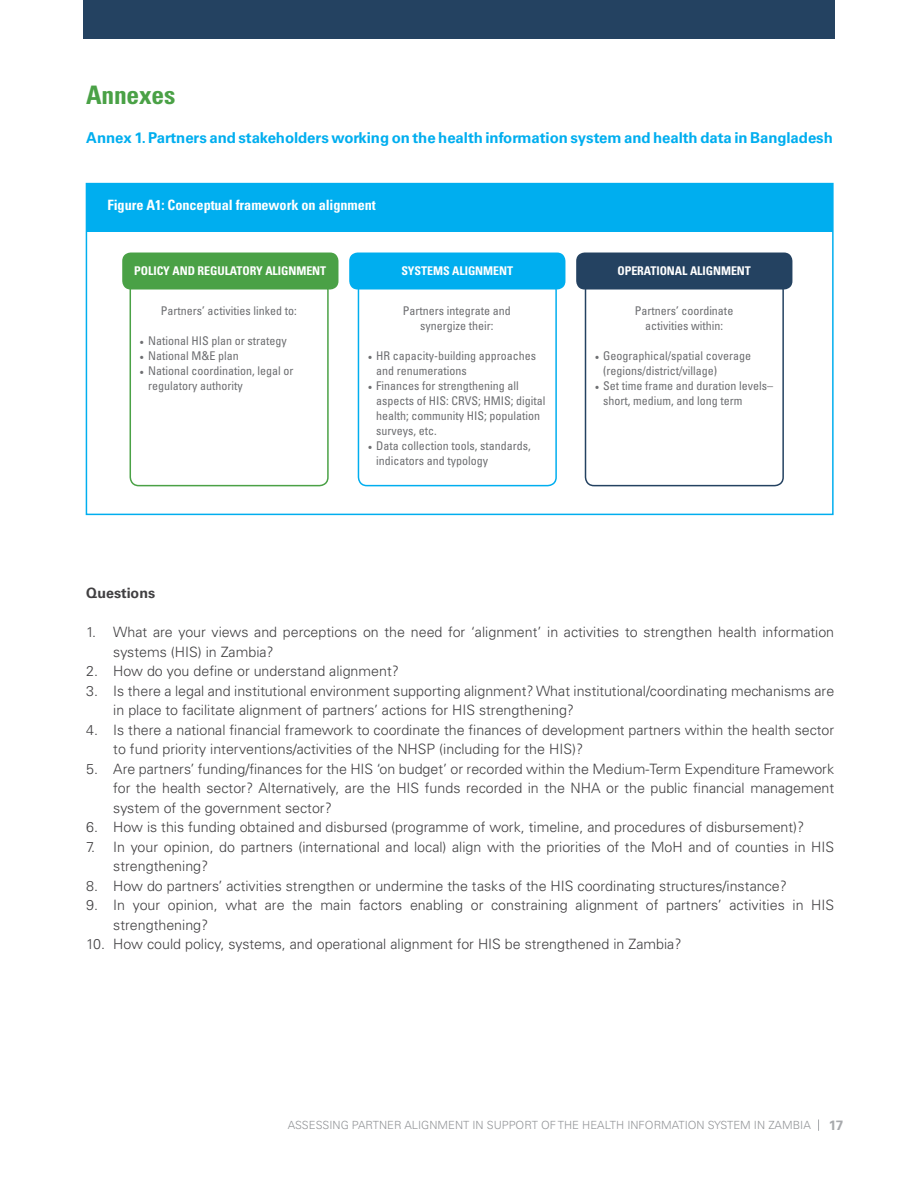
<style>
.page{position:relative;width:918px;height:1188px;background:#fff}
.page>*{position:absolute;margin:0;border:0;box-sizing:border-box;transform-origin:0 0}
.t1{font:700 condensed 25.5px "Univers LT Std";letter-spacing:-.01em;color:#4aa146}
.t2{font:700 15px "Univers LT Std";letter-spacing:-.005em;color:#00aeef}
.t3{font:300 14.25px/19.5px "Univers LT Std";color:#414042}
.t4{font:700 condensed 14.25px "Univers LT Std";letter-spacing:-.005em;color:#fff}
.t5{font:700 14.25px "Univers LT Std";color:#414042}
.t6{font:700 13.5px "Univers LT Std";color:#a7a9ac}
.t7{font:condensed 12px/15px "Univers LT Std";color:#6d6e71}
.t8{font:700 condensed 12px "Univers LT Std";letter-spacing:-.005em;color:#fff}
.t9{font:300 11.25px "Univers LT Std";color:#939598}
.s1{font-family:"Minion Pro";font-stretch:normal}
</style>
<div class="page">
<div style="left:83px;top:0;width:751px;height:38px;background:#244261"></div>
<div style="left:130px;top:281px;width:199px;height:205px;border:2px solid #4aa146;border-radius:9px"></div>
<div style="left:358px;top:281px;width:199px;height:205px;border:2px solid #00aeef;border-radius:9px"></div>
<div style="left:585px;top:281px;width:199px;height:205px;border:2px solid #244261;border-radius:9px"></div>
<div style="left:87px;top:184px;width:746px;height:48px;background:#00aeef"></div>
<div style="left:122px;top:253px;width:216px;height:37px;background:#4aa146;border-radius:9px"></div>
<div style="left:349px;top:253px;width:216px;height:37px;background:#00aeef;border-radius:9px"></div>
<div style="left:576px;top:253px;width:216px;height:37px;background:#244261;border-radius:9px"></div>
<h1 class="t1" style="left:86px;top:80px;width:91px">Annexes</h1>
<p class="t2" style="left:86px;top:129px;width:748px">Annex 1. Partners and stakeholders working on the health information system and health data in Bangladesh</p>
<p class="t4" style="left:107px;top:197px;width:270px">Figure A1: Conceptual framework on alignment</p>
<p class="t8" style="left:134px;top:264px;width:193px">POLICY AND REGULATORY ALIGNMENT</p>
<p class="t8" style="left:401px;top:264px;width:113px">SYSTEMS ALIGNMENT</p>
<p class="t8" style="left:617px;top:264px;width:135px">OPERATIONAL ALIGNMENT</p>
<p class="t7" style="left:161px;top:303px;width:137px">Partners’ activities linked to:</p>
<p class="t7" style="left:140px;top:333px;width:149px"><span class="s1">•</span> National HIS plan or strategy</p>
<p class="t7" style="left:140px;top:348px;width:101px"><span class="s1">•</span> National M&amp;E plan</p>
<p class="t7" style="left:148px;top:363px;width:147px;text-indent:-9px"><span class="s1">•</span> National coordination, legal or regulatory authority</p>
<p class="t7" style="left:403px;top:303px;width:109px;text-align:center">Partners integrate and synergize their:</p>
<p class="t7" style="left:376px;top:348px;width:161px;text-indent:-9px"><span class="s1">•</span> HR capacity-building approaches and renumerations</p>
<p class="t7" style="left:376px;top:378px;width:171px;text-indent:-9px"><span class="s1">•</span> Finances for strengthening all aspects of HIS: CRVS; HMIS; digital health; community HIS; population surveys, etc.</p>
<p class="t7" style="left:376px;top:438px;width:156px;text-indent:-9px"><span class="s1">•</span> Data collection tools, standards, indicators and typology</p>
<p class="t7" style="left:635px;top:303px;width:100px;text-align:center">Partners’ coordinate activities within:</p>
<p class="t7" style="left:603px;top:348px;width:149px;text-indent:-9px"><span class="s1">•</span> Geographical/spatial coverage (regions/district/village)</p>
<p class="t7" style="left:603px;top:378px;width:171px;text-indent:-9px"><span class="s1">•</span> Set time frame and duration levels– short, medium, and long term</p>
<p class="t5" style="left:86px;top:585px;width:70px">Questions</p>
<p class="t3" style="left:113px;top:622px;width:722px;text-indent:-27px">1. What are your views and perceptions on the need for ‘alignment’ in activities to strengthen health information systems (HIS) in Zambia?</p>
<p class="t3" style="left:86px;top:661px;width:314px">2. How do you define or understand alignment?</p>
<p class="t3" style="left:113px;top:681px;width:722px;text-indent:-27px">3. Is there a legal and institutional environment supporting alignment? What institutional/coordinating mechanisms are in place to facilitate alignment of partners’ actions for HIS strengthening?</p>
<p class="t3" style="left:113px;top:720px;width:722px;text-indent:-27px">4. Is there a national financial framework to coordinate the finances of development partners within the health sector to fund priority interventions/activities of the NHSP (including for the HIS)?</p>
<p class="t3" style="left:113px;top:759px;width:722px;text-align:justify;text-indent:-27px">5. Are partners’ funding/finances for the HIS ‘on budget’ or recorded within the Medium-Term Expenditure Framework for the health sector? Alternatively, are the HIS funds recorded in the NHA or the public financial management system of the government sector?</p>
<p class="t3" style="left:86px;top:817px;width:720px">6. How is this funding obtained and disbursed (programme of work, timeline, and procedures of disbursement)?</p>
<p class="t3" style="left:113px;top:837px;width:722px;text-indent:-27px">7. In your opinion, do partners (international and local) align with the priorities of the MoH and of counties in HIS strengthening?</p>
<p class="t3" style="left:86px;top:876px;width:702px">8. How do partners’ activities strengthen or undermine the tasks of the HIS coordinating structures/instance?</p>
<p class="t3" style="left:113px;top:895px;width:722px;text-indent:-27px">9. In your opinion, what are the main factors enabling or constraining alignment of partners’ activities in HIS strengthening?</p>
<p class="t3" style="left:86px;top:934px;width:597px">10. How could policy, systems, and operational alignment for HIS be strengthened in Zambia?</p>
<p class="t9" style="left:288px;top:1118px;width:524px">ASSESSING PARTNER ALIGNMENT IN SUPPORT OF THE HEALTH INFORMATION SYSTEM IN ZAMBIA</p>
<p class="t6" style="left:829px;top:1117px;width:16px">17</p>
</div>
